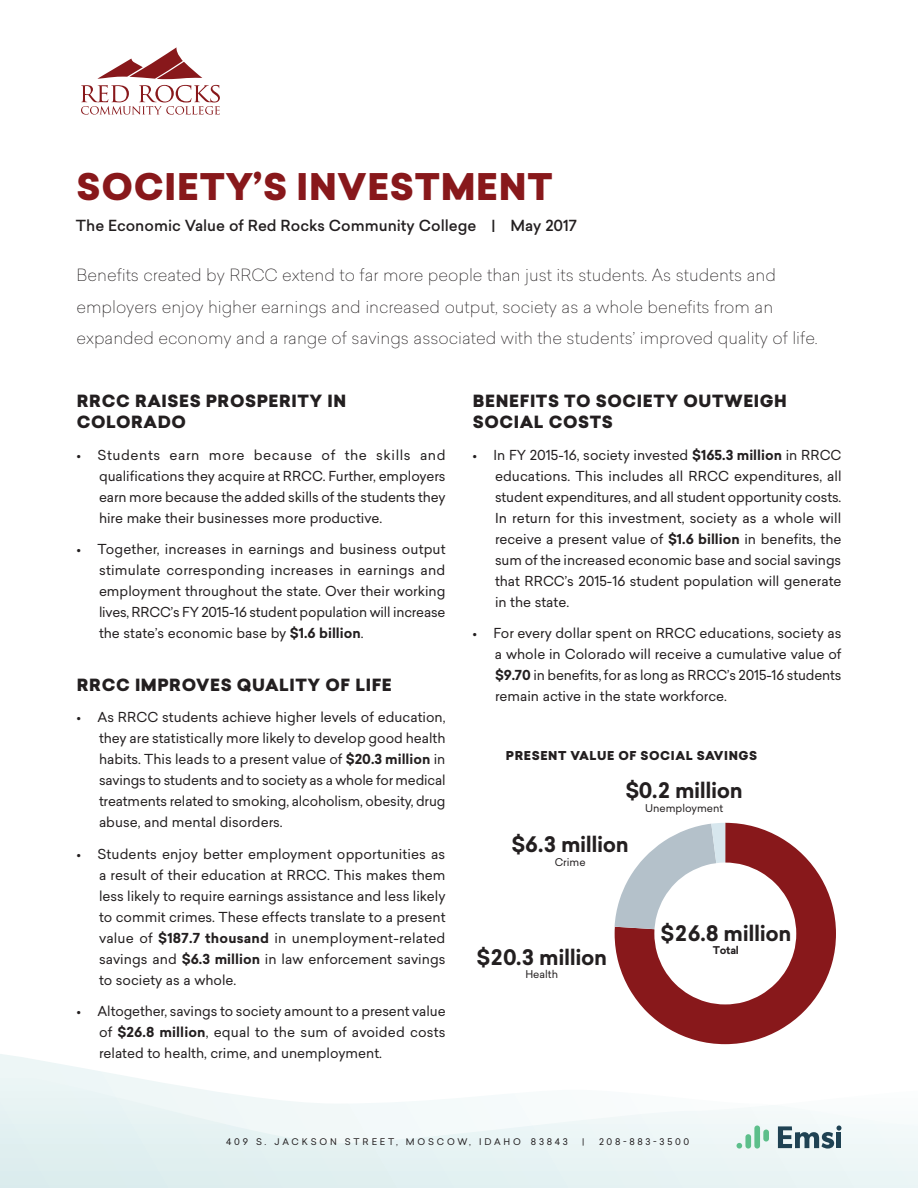
<style>
.page{position:relative;width:918px;height:1188px;background:#fff}
.page>*{position:absolute;margin:0;border:0;box-sizing:border-box;transform-origin:0 0}
.t1{font:310.5px "Chartwell Pies";color:#88181b}
.t2{font:900 36px "Sailec";letter-spacing:.02em;color:#88181b}
.t3{font:700 21px "Sailec";letter-spacing:-.02em;color:#231f20}
.Big_Paragraph{font:100 16.5px/31.5px "Sailec";color:#231f20}
.Heading_2{font:900 16.5px/21px "Sailec";letter-spacing:.035em;color:#231f20}
.Heading_2_after_1{font:900 16.5px/21px "Sailec";letter-spacing:.035em;color:#231f20}
.t4{font:500 15px "Sailec";color:#231f20}
.t5{font:13.5px/21px "Sailec";color:#231f20;text-align:justify}
.t6{font:900 12px "Sailec";letter-spacing:.05em;color:#231f20}
.t7{font:10.5px "Sailec";color:#231f20}
.t8{font:700 10.5px "Sailec";letter-spacing:-.02em;color:#231f20}
.t9{font:9px "Sailec";letter-spacing:.305em;color:#231f20}
.s1{font-weight:700}
.s2{color:#b4c1ca}
.s3{color:#d7e7ee}
.s4{color:#fff}
</style>
<div class="page">
<svg style="left:0;top:1054px;width:101px;height:18px"></svg>
<svg style="left:0;top:1072px;width:918px;height:116px"></svg>
<svg style="left:778px;top:1125px;width:63px;height:24px"></svg>
<div style="left:745px;top:1134px;width:6px;height:15px;background:#5dbf8b;border-radius:3px"></div>
<div style="left:754px;top:1125px;width:6px;height:24px;background:#5dbf8b;border-radius:3px"></div>
<svg style="left:737px;top:1143px;width:5px;height:6px"></svg>
<div style="left:763px;top:1130px;width:6px;height:12px;background:#5dbf8b;border-radius:3px"></div>
<svg style="left:81px;top:85px;width:139px;height:30px"></svg>
<svg style="left:97px;top:47px;width:105px;height:32px"></svg>
<p class="t2" style="left:77px;top:160px;width:478px">SOCIETY’S INVESTMENT</p>
<p class="t4" style="left:76px;top:215px;width:503px">The Economic Value of Red Rocks Community College | May 2017</p>
<p class="Big_Paragraph" style="left:76px;top:259px;width:743px">Benefits created by RRCC extend to far more people than just its students. As students and employers enjoy higher earnings and increased output, society as a whole benefits from an expanded economy and a range of savings associated with the students’ improved quality of life.</p>
<p class="Heading_2_after_1" style="left:77px;top:391px;width:271px">RRCC RAISES PROSPERITY IN<br>COLORADO</p>
<p class="t5" style="left:99px;top:444px;width:348px;text-indent:-22px">• Students earn more because of the skills and qualifications they acquire at RRCC. Further, employers earn more because the added skills of the students they hire make their businesses more productive.</p>
<p class="t5" style="left:99px;top:539px;width:348px;text-indent:-22px">• Together, increases in earnings and business output stimulate corresponding increases in earnings and employment throughout the state. Over their working lives, RRCC’s FY 2015-16 student population will increase the state’s economic base by <span class="s1">$1.6 billion</span>.</p>
<p class="Heading_2" style="left:77px;top:675px;width:317px">RRCC IMPROVES QUALITY OF LIFE</p>
<p class="t5" style="left:99px;top:707px;width:348px;text-indent:-22px">• As RRCC students achieve higher levels of education, they are statistically more likely to develop good health habits. This leads to a present value of <span class="s1">$20.3 million</span> in savings to students and to society as a whole for medical treatments related to smoking, alcoholism, obesity, drug abuse, and mental disorders.</p>
<p class="t5" style="left:99px;top:843px;width:348px;text-indent:-22px">• Students enjoy better employment opportunities as a result of their education at RRCC. This makes them less likely to require earnings assistance and less likely to commit crimes. These effects translate to a present value of <span class="s1">$187.7 thousand</span> in unemployment-related savings and <span class="s1">$6.3 million</span> in law enforcement savings to society as a whole.</p>
<p class="t5" style="left:99px;top:1001px;width:348px;text-indent:-22px">• Altogether, savings to society amount to a present value of <span class="s1">$26.8 million</span>, equal to the sum of avoided costs related to health, crime, and unemployment.</p>
<p class="Heading_2" style="left:473px;top:391px;width:316px">BENEFITS TO SOCIETY OUTWEIGH<br>SOCIAL COSTS</p>
<p class="t5" style="left:495px;top:444px;width:348px;text-indent:-22px">• In FY 2015-16, society invested <span class="s1">$165.3 million</span> in RRCC educations. This includes all RRCC expenditures, all student expenditures, and all student opportunity costs.<br>In return for this investment, society as a whole will receive a present value of <span class="s1">$1.6 billion</span> in benefits, the sum of the increased economic base and social savings that RRCC’s 2015-16 student population will generate in the state.</p>
<p class="t5" style="left:495px;top:623px;width:348px;text-indent:-22px">• For every dollar spent on RRCC educations, society as a whole in Colorado will receive a cumulative value of <span class="s1">$9.70</span> in benefits, for as long as RRCC’s 2015-16 students remain active in the state workforce.</p>
<p class="t6" style="left:506px;top:747px;width:253px">PRESENT VALUE OF SOCIAL SAVINGS</p>
<p class="t3" style="left:625px;top:775px;width:119px">$0.2 million</p>
<p class="t7" style="left:645px;top:800px;width:80px">Unemployment</p>
<p class="t3" style="left:511px;top:829px;width:119px">$6.3 million</p>
<p class="t7" style="left:555px;top:854px;width:32px">Crime</p>
<p class="t1" style="left:599px;top:743px;width:491px">76<span class="s2">2</span><span class="s3">2</span><span class="s4">G</span></p>
<p class="t3" style="left:661px;top:918px;width:132px">$26.8 million</p>
<p class="t8" style="left:713px;top:943px;width:28px">Total</p>
<p class="t3" style="left:476px;top:942px;width:132px">$20.3 million</p>
<p class="t7" style="left:525px;top:967px;width:34px">Health</p>
<p class="t9" style="left:226px;top:1135px;width:343px">409 S. JACKSON STREET, MOSCOW, IDAHO 83843</p>
<p class="t9" style="left:582px;top:1135px;width:4px">|</p>
<p class="t9" style="left:599px;top:1135px;width:92px">208-883-3500</p>
</div>
